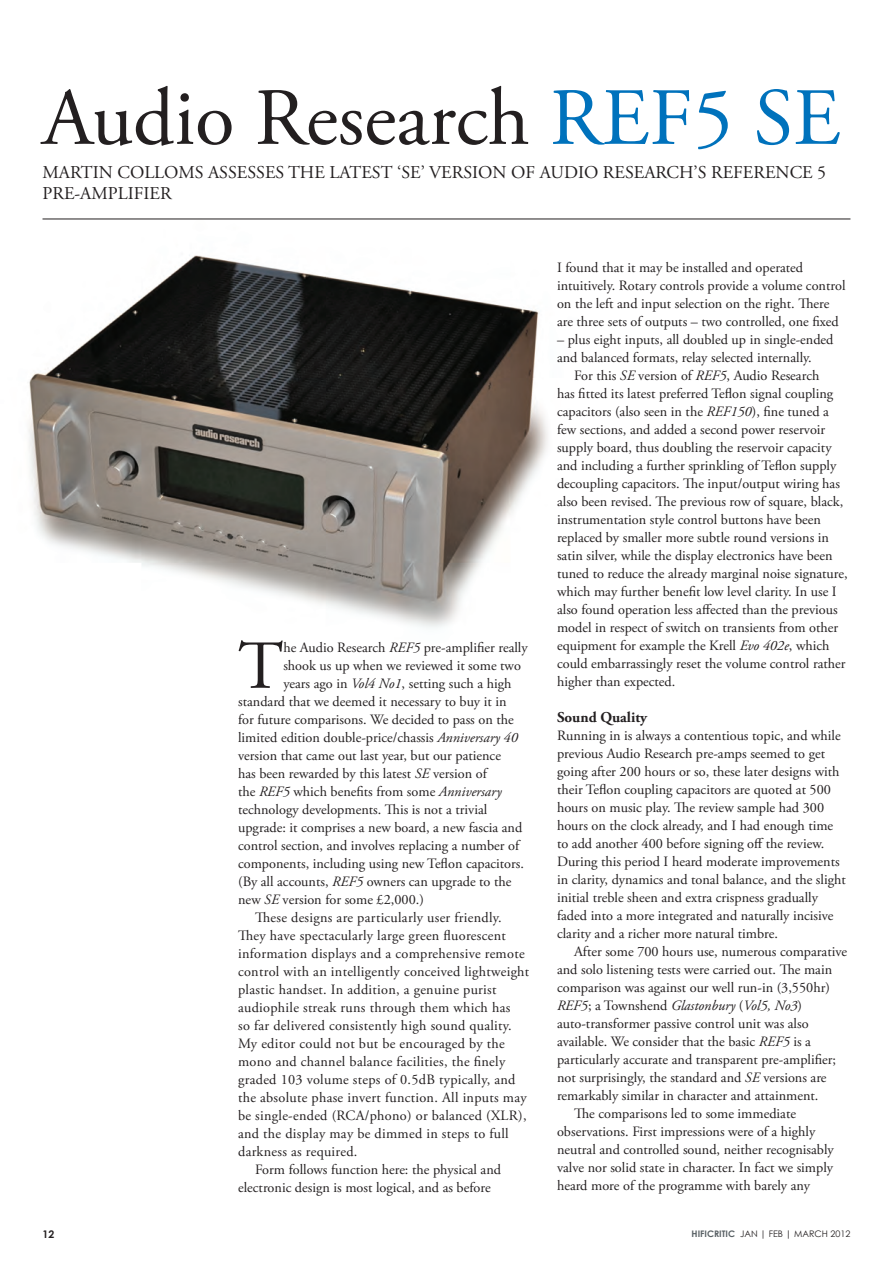
<style>
.page{position:relative;width:893px;height:1263px;background:#fff}
.page>*{position:absolute;margin:0;border:0;box-sizing:border-box;transform-origin:0 0}
.t1{font:81px "Adobe Garamond Pro";color:#231f20}
.t2{font:68.55px "Adobe Garamond Pro";color:#231f20}
.t3{font:18px/21px "Adobe Garamond Pro";color:#231f20}
.t4{font:700 15px "Adobe Garamond Pro";color:#231f20}
.t5{font:14.25px/18px "Adobe Garamond Pro";color:#231f20}
.t6{font:14.25px "Adobe Garamond Pro";letter-spacing:.02em;color:#231f20}
.t7{font:italic 14.25px "Adobe Garamond Pro";color:#231f20}
.t8{font:700 10.5px "Century Gothic";color:#231f20}
.t9{font:9px "Century Gothic";color:#231f20}
.s1{color:#0072bc}
.s2{font-style:italic}
.s3{font-style:normal}
.s4{font-weight:700;color:#586064}
</style>
<div class="page">
<img style="left:28px;top:218px;width:592px;height:410px">
<hr style="left:43px;top:219px;width:807px;height:1px;background:#231f20">
<h1 class="t1" style="left:43px;top:69px;width:800px">Audio Research <span class="s1">REF5 SE</span></h1>
<p class="t3" style="left:43px;top:163px;width:785px">MARTIN COLLOMS ASSESSES THE LATEST ‘SE’ VERSION OF AUDIO RESEARCH’S REFERENCE 5<br>PRE-AMPLIFIER</p>
<h2 class="t2" style="left:238px;top:625px;width:47px">T</h2>
<p class="t5" style="left:283px;top:639px;width:246px">he Audio Research <span class="s2">REF5</span> pre-amplifier really</p>
<p class="t5" style="left:283px;top:657px;width:239px">shook us up when we reviewed it some two</p>
<p class="t5" style="left:283px;top:675px;width:229px">years ago in <span class="s2">Vol4 No1</span>, setting such a high</p>
<p class="t5" style="left:238px;top:693px;width:270px">standard that we deemed it necessary to buy it in</p>
<p class="t5" style="left:238px;top:711px;width:277px">for future comparisons. We decided to pass on the</p>
<p class="t5" style="left:238px;top:729px;width:281px">limited edition double-price/chassis <span class="s2">Anniversary 40</span></p>
<p class="t5" style="left:238px;top:747px;width:264px">version that came out last year, but our patience</p>
<p class="t5" style="left:238px;top:765px;width:250px">has been rewarded by this latest <span class="s2">SE</span> version of</p>
<p class="t5" style="left:238px;top:783px;width:265px">the <span class="s2">REF5</span> which benefits from some <span class="s2">Anniversary</span></p>
<p class="t5" style="left:238px;top:801px;width:251px">technology developments. This is not a trivial</p>
<p class="t5" style="left:238px;top:819px;width:286px">upgrade: it comprises a new board, a new fascia and</p>
<p class="t5" style="left:238px;top:837px;width:283px">control section, and involves replacing a number of</p>
<p class="t5" style="left:238px;top:855px;width:287px">components, including using new Teflon capacitors.</p>
<p class="t5" style="left:238px;top:873px;width:275px">(By all accounts, <span class="s2">REF5</span> owners can upgrade to the</p>
<p class="t5" style="left:238px;top:891px;width:187px">new <span class="s2">SE</span> version for some £2,000.)</p>
<p class="t6" style="left:255px;top:909px;width:248px">These designs are particularly user friendly.</p>
<p class="t6" style="left:238px;top:927px;width:269px">They have spectacularly large green fluorescent</p>
<p class="t6" style="left:238px;top:945px;width:288px">information displays and a comprehensive remote</p>
<p class="t6" style="left:238px;top:963px;width:293px">control with an intelligently conceived lightweight</p>
<p class="t6" style="left:238px;top:981px;width:260px">plastic handset. In addition, a genuine purist</p>
<p class="t6" style="left:238px;top:999px;width:274px">audiophile streak runs through them which has</p>
<p class="t6" style="left:238px;top:1017px;width:275px">so far delivered consistently high sound quality.</p>
<p class="t6" style="left:238px;top:1035px;width:268px">My editor could not but be encouraged by the</p>
<p class="t6" style="left:238px;top:1053px;width:269px">mono and channel balance facilities, the finely</p>
<p class="t6" style="left:238px;top:1071px;width:279px">graded 103 volume steps of 0.5dB typically, and</p>
<p class="t6" style="left:238px;top:1089px;width:290px">the absolute phase invert function. All inputs may</p>
<p class="t6" style="left:238px;top:1107px;width:290px">be single-ended (RCA/phono) or balanced (XLR),</p>
<p class="t6" style="left:238px;top:1125px;width:272px">and the display may be dimmed in steps to full</p>
<p class="t6" style="left:238px;top:1143px;width:121px">darkness as required.</p>
<p class="t5" style="left:255px;top:1161px;width:247px">Form follows function here: the physical and</p>
<p class="t5" style="left:238px;top:1179px;width:254px">electronic design is most logical, and as before</p>
<p class="t5" style="left:557px;top:259px;width:290px">I found that it may be installed and operated intuitively. Rotary controls provide a volume control on the left and input selection on the right. There are three sets of outputs – two controlled, one fixed</p>
<p class="t5" style="left:557px;top:331px;width:278px">– plus eight inputs, all doubled up in single-ended and balanced formats, relay selected internally.</p>
<p class="t5" style="left:557px;top:367px;width:292px;text-indent:17px">For this <span class="s2">SE</span> version of <span class="s2">REF5</span>, Audio Research<br>has fitted its latest preferred Teflon signal coupling capacitors (also seen in the <span class="s2">REF150</span>), fine tuned a few sections, and added a second power reservoir supply board, thus doubling the reservoir capacity and including a further sprinkling of Teflon supply decoupling capacitors. The input/output wiring has also been revised. The previous row of square, black, instrumentation style control buttons have been replaced by smaller more subtle round versions in satin silver, while the display electronics have been tuned to reduce the already marginal noise signature, which may further benefit low level clarity. In use I also found operation less affected than the previous model in respect of switch on transients from other equipment for example the Krell <span class="s2">Evo 402e</span>, which could embarrassingly reset the volume control rather higher than expected.</p>
<p class="t4" style="left:557px;top:708px;width:92px">Sound Quality</p>
<p class="t5" style="left:557px;top:727px;width:290px">Running in is always a contentious topic, and while previous Audio Research pre-amps seemed to get going after 200 hours or so, these later designs with their Teflon coupling capacitors are quoted at 500 hours on music play. The review sample had 300 hours on the clock already, and I had enough time to add another 400 before signing off the review.<br>During this period I heard moderate improvements in clarity, dynamics and tonal balance, and the slight initial treble sheen and extra crispness gradually faded into a more integrated and naturally incisive clarity and a richer more natural timbre.</p>
<p class="t5" style="left:574px;top:943px;width:275px">After some 700 hours use, numerous comparative</p>
<p class="t5" style="left:557px;top:961px;width:277px">and solo listening tests were carried out. The main</p>
<p class="t5" style="left:557px;top:979px;width:274px">comparison was against our well run-in (3,550hr)</p>
<p class="t7" style="left:557px;top:997px;width:247px">REF5<span class="s3">; a Townshend</span> Glastonbury <span class="s3">(</span>Vol5, No3<span class="s3">)</span></p>
<p class="t5" style="left:557px;top:1015px;width:253px">auto-transformer passive control unit was also</p>
<p class="t5" style="left:557px;top:1033px;width:255px">available. We consider that the basic <span class="s2">REF5</span> is a</p>
<p class="t5" style="left:557px;top:1051px;width:281px">particularly accurate and transparent pre-amplifier;</p>
<p class="t5" style="left:557px;top:1069px;width:271px">not surprisingly, the standard and <span class="s2">SE</span> versions are</p>
<p class="t5" style="left:557px;top:1087px;width:263px">remarkably similar in character and attainment.</p>
<p class="t5" style="left:574px;top:1105px;width:223px">The comparisons led to some immediate</p>
<p class="t5" style="left:557px;top:1123px;width:260px">observations. First impressions were of a highly</p>
<p class="t5" style="left:557px;top:1141px;width:278px">neutral and controlled sound, neither recognisably</p>
<p class="t5" style="left:557px;top:1159px;width:278px">valve nor solid state in character. In fact we simply</p>
<p class="t5" style="left:557px;top:1177px;width:255px">heard more of the programme with barely any</p>
<p class="t8" style="left:43px;top:1228px;width:13px">12</p>
<p class="t9" style="left:691px;top:1228px;width:160px"><span class="s4">HIFICRITIC</span> JAN | FEB | MARCH 2012</p>
</div>
